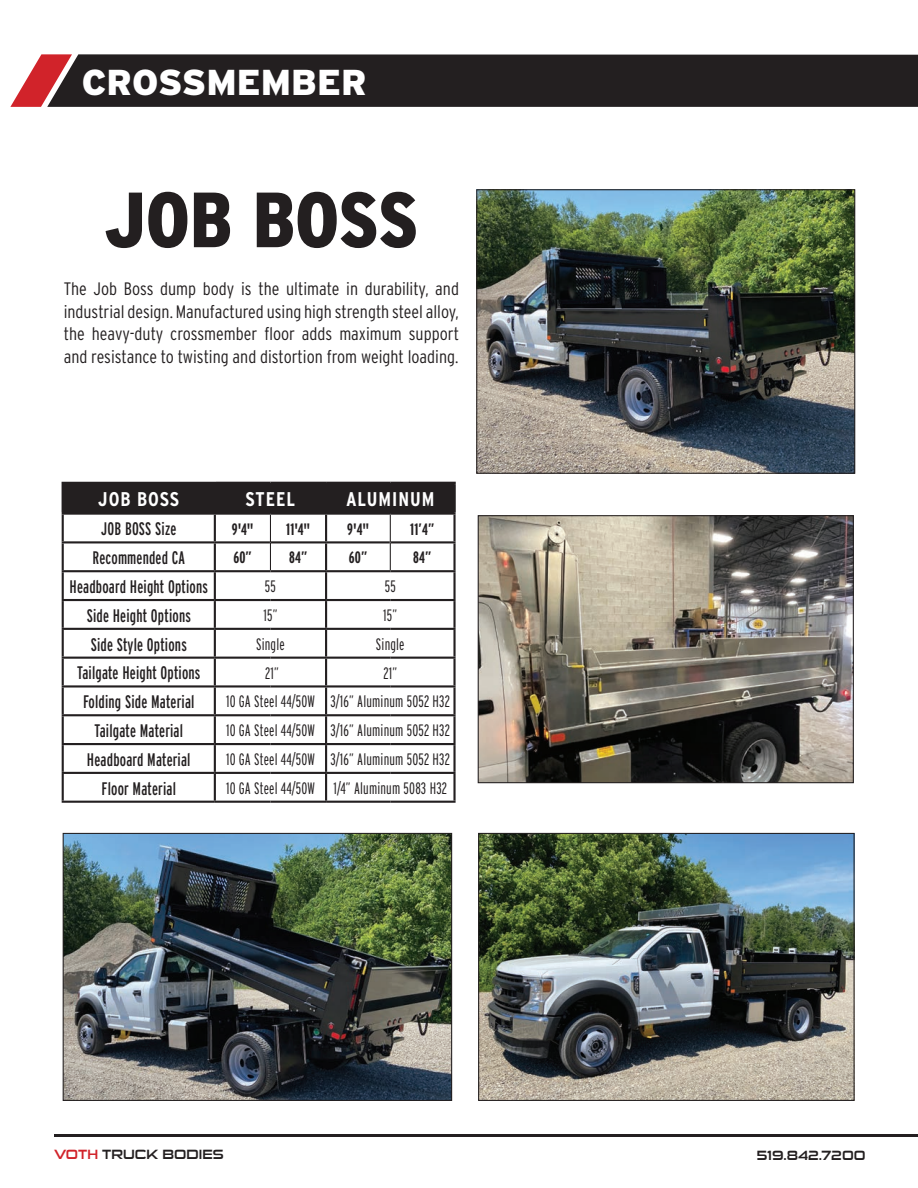
<style>
.page{position:relative;width:918px;height:1188px;background:#fff}
.page>*{position:absolute;margin:0;border:0;box-sizing:border-box;transform-origin:0 0}
.t1{font:900 condensed 78px "Interstate";letter-spacing:-.005em;color:#231f20}
.t2{font:900 36px "Interstate";color:#fff}
.t3{font:700 condensed 19.8px "Interstate";letter-spacing:.05em;color:#fff}
.t4{font:extra-condensed 18.15px "Interstate";letter-spacing:.01em;color:#231f20}
.t5{font:300 condensed 18px/22.5px "Interstate";color:#231f20;text-align:justify}
.t6{font:300 extra-condensed 16.5px "Interstate";letter-spacing:.01em;color:#231f20}
.t7{font:700 extra-condensed 16.5px "Interstate";letter-spacing:.01em;color:#231f20}
.t8{font:13.5px "Sui Generis Rg";color:#231f20}
.s1{color:#d1232a}
</style>
<div class="page">
<div style="left:72px;top:54px;width:846px;height:53px;background:#231f20"></div>
<svg style="left:10px;top:54px;width:62px;height:53px"></svg>
<hr style="left:54px;top:1134px;width:864px;height:3px;background:#231f20">
<div style="left:63px;top:483px;width:152px;height:31px;background:#231f20"></div>
<hr style="left:216px;top:482px;width:54px;height:2px;background:#231f20">
<hr style="left:270px;top:482px;width:56px;height:2px;background:#231f20">
<hr style="left:326px;top:482px;width:64px;height:2px;background:#231f20">
<hr style="left:390px;top:482px;width:66px;height:2px;background:#231f20">
<hr style="left:453px;top:484px;width:3px;height:29px;background:#231f20">
<hr style="left:62px;top:482px;width:154px;height:2px;background:#231f20">
<hr style="left:62px;top:484px;width:2px;height:29px;background:#231f20">
<hr style="left:62px;top:513px;width:153px;height:2px;background:#231f20">
<hr style="left:62px;top:515px;width:2px;height:26px;background:#231f20">
<hr style="left:214px;top:515px;width:2px;height:26px;background:#231f20">
<hr style="left:390px;top:513px;width:66px;height:2px;background:#231f20">
<hr style="left:453px;top:515px;width:3px;height:26px;background:#231f20">
<hr style="left:62px;top:541px;width:153px;height:2px;background:#231f20">
<hr style="left:62px;top:543px;width:2px;height:27px;background:#231f20">
<hr style="left:214px;top:543px;width:2px;height:27px;background:#231f20">
<hr style="left:391px;top:541px;width:65px;height:2px;background:#231f20">
<hr style="left:453px;top:543px;width:3px;height:27px;background:#231f20">
<hr style="left:62px;top:570px;width:153px;height:2px;background:#231f20">
<hr style="left:62px;top:572px;width:2px;height:27px;background:#231f20">
<hr style="left:215px;top:570px;width:55px;height:2px;background:#231f20">
<hr style="left:214px;top:572px;width:2px;height:27px;background:#231f20">
<hr style="left:270px;top:570px;width:56px;height:2px;background:#231f20">
<hr style="left:326px;top:570px;width:64px;height:2px;background:#231f20">
<hr style="left:325px;top:572px;width:2px;height:27px;background:#231f20">
<hr style="left:390px;top:570px;width:66px;height:2px;background:#231f20">
<hr style="left:453px;top:572px;width:3px;height:27px;background:#231f20">
<hr style="left:62px;top:599px;width:153px;height:2px;background:#231f20">
<hr style="left:62px;top:601px;width:2px;height:27px;background:#231f20">
<hr style="left:215px;top:599px;width:55px;height:2px;background:#231f20">
<hr style="left:214px;top:601px;width:2px;height:27px;background:#231f20">
<hr style="left:270px;top:599px;width:56px;height:2px;background:#231f20">
<hr style="left:326px;top:599px;width:64px;height:2px;background:#231f20">
<hr style="left:325px;top:601px;width:2px;height:27px;background:#231f20">
<hr style="left:390px;top:599px;width:66px;height:2px;background:#231f20">
<hr style="left:453px;top:601px;width:3px;height:27px;background:#231f20">
<hr style="left:62px;top:628px;width:153px;height:2px;background:#231f20">
<hr style="left:62px;top:630px;width:2px;height:27px;background:#231f20">
<hr style="left:215px;top:628px;width:55px;height:2px;background:#231f20">
<hr style="left:214px;top:630px;width:2px;height:27px;background:#231f20">
<hr style="left:270px;top:628px;width:56px;height:2px;background:#231f20">
<hr style="left:326px;top:628px;width:64px;height:2px;background:#231f20">
<hr style="left:325px;top:630px;width:2px;height:27px;background:#231f20">
<hr style="left:390px;top:628px;width:66px;height:2px;background:#231f20">
<hr style="left:453px;top:630px;width:3px;height:27px;background:#231f20">
<hr style="left:62px;top:657px;width:153px;height:2px;background:#231f20">
<hr style="left:62px;top:659px;width:2px;height:26px;background:#231f20">
<hr style="left:215px;top:657px;width:55px;height:2px;background:#231f20">
<hr style="left:214px;top:659px;width:2px;height:26px;background:#231f20">
<hr style="left:270px;top:657px;width:56px;height:2px;background:#231f20">
<hr style="left:326px;top:657px;width:64px;height:2px;background:#231f20">
<hr style="left:325px;top:659px;width:2px;height:26px;background:#231f20">
<hr style="left:390px;top:657px;width:66px;height:2px;background:#231f20">
<hr style="left:453px;top:659px;width:3px;height:26px;background:#231f20">
<hr style="left:62px;top:685px;width:153px;height:3px;background:#231f20">
<hr style="left:62px;top:688px;width:2px;height:26px;background:#231f20">
<hr style="left:215px;top:685px;width:55px;height:3px;background:#231f20">
<hr style="left:214px;top:688px;width:2px;height:26px;background:#231f20">
<hr style="left:270px;top:685px;width:56px;height:3px;background:#231f20">
<hr style="left:326px;top:685px;width:64px;height:3px;background:#231f20">
<hr style="left:325px;top:688px;width:2px;height:26px;background:#231f20">
<hr style="left:390px;top:685px;width:66px;height:3px;background:#231f20">
<hr style="left:453px;top:688px;width:3px;height:26px;background:#231f20">
<hr style="left:62px;top:714px;width:153px;height:2px;background:#231f20">
<hr style="left:62px;top:716px;width:2px;height:27px;background:#231f20">
<hr style="left:215px;top:714px;width:55px;height:2px;background:#231f20">
<hr style="left:214px;top:716px;width:2px;height:27px;background:#231f20">
<hr style="left:270px;top:714px;width:56px;height:2px;background:#231f20">
<hr style="left:326px;top:714px;width:64px;height:2px;background:#231f20">
<hr style="left:325px;top:716px;width:2px;height:27px;background:#231f20">
<hr style="left:390px;top:714px;width:66px;height:2px;background:#231f20">
<hr style="left:453px;top:716px;width:3px;height:27px;background:#231f20">
<hr style="left:62px;top:743px;width:153px;height:2px;background:#231f20">
<hr style="left:62px;top:745px;width:2px;height:27px;background:#231f20">
<hr style="left:215px;top:743px;width:55px;height:2px;background:#231f20">
<hr style="left:214px;top:745px;width:2px;height:27px;background:#231f20">
<hr style="left:270px;top:743px;width:56px;height:2px;background:#231f20">
<hr style="left:326px;top:743px;width:64px;height:2px;background:#231f20">
<hr style="left:325px;top:745px;width:2px;height:27px;background:#231f20">
<hr style="left:390px;top:743px;width:66px;height:2px;background:#231f20">
<hr style="left:453px;top:745px;width:3px;height:27px;background:#231f20">
<hr style="left:62px;top:772px;width:153px;height:2px;background:#231f20">
<hr style="left:62px;top:774px;width:2px;height:27px;background:#231f20">
<hr style="left:215px;top:772px;width:55px;height:2px;background:#231f20">
<hr style="left:214px;top:774px;width:2px;height:27px;background:#231f20">
<hr style="left:270px;top:772px;width:56px;height:2px;background:#231f20">
<hr style="left:326px;top:772px;width:64px;height:2px;background:#231f20">
<hr style="left:325px;top:774px;width:2px;height:27px;background:#231f20">
<hr style="left:390px;top:772px;width:66px;height:2px;background:#231f20">
<hr style="left:453px;top:774px;width:3px;height:27px;background:#231f20">
<hr style="left:62px;top:801px;width:153px;height:2px;background:#231f20">
<hr style="left:215px;top:801px;width:55px;height:2px;background:#231f20">
<hr style="left:270px;top:801px;width:56px;height:2px;background:#231f20">
<hr style="left:326px;top:801px;width:64px;height:2px;background:#231f20">
<hr style="left:390px;top:801px;width:66px;height:2px;background:#231f20">
<svg style="left:215px;top:484px;width:240px;height:86px"></svg>
<img style="left:480px;top:517px;width:372px;height:264px">
<div style="left:478px;top:515px;width:376px;height:268px;border:1px solid #231f20"></div>
<img style="left:480px;top:835px;width:373px;height:264px">
<div style="left:478px;top:833px;width:377px;height:268px;border:1px solid #231f20"></div>
<img style="left:65px;top:835px;width:385px;height:264px">
<div style="left:63px;top:833px;width:389px;height:268px;border:1px solid #231f20"></div>
<img style="left:478px;top:191px;width:375px;height:281px">
<div style="left:476px;top:189px;width:379px;height:285px;border:1px solid #231f20"></div>
<h2 class="t2" style="left:82px;top:61px;width:287px">CROSSMEMBER</h2>
<h1 class="t1" style="left:104px;top:172px;width:315px">JOB BOSS</h1>
<p class="t5" style="left:64px;top:277px;width:397px">The Job Boss dump body is the ultimate in durability, and industrial design. Manufactured using high strength steel alloy, the heavy-duty crossmember floor adds maximum support and resistance to twisting and distortion from weight loading.</p>
<p class="t3" style="left:98px;top:487px;width:83px">JOB BOSS</p>
<p class="t3" style="left:246px;top:487px;width:51px">STEEL</p>
<p class="t3" style="left:346px;top:487px;width:90px">ALUMINUM</p>
<p class="t4" style="left:101px;top:518px;width:77px">JOB BOSS Size</p>
<p class="t7" style="left:232px;top:519px;width:23px">9'4"</p>
<p class="t7" style="left:286px;top:519px;width:26px">11'4"</p>
<p class="t7" style="left:347px;top:519px;width:23px">9'4"</p>
<p class="t7" style="left:410px;top:519px;width:26px">11’4”</p>
<p class="t4" style="left:93px;top:547px;width:94px">Recommended CA</p>
<p class="t7" style="left:233px;top:548px;width:20px">60”</p>
<p class="t7" style="left:289px;top:548px;width:20px">84”</p>
<p class="t7" style="left:349px;top:548px;width:20px">60”</p>
<p class="t7" style="left:413px;top:548px;width:20px">84”</p>
<p class="t4" style="left:70px;top:575px;width:140px">Headboard Height Options</p>
<p class="t6" style="left:265px;top:576px;width:12px">55</p>
<p class="t6" style="left:385px;top:576px;width:12px">55</p>
<p class="t4" style="left:87px;top:604px;width:106px">Side Height Options</p>
<p class="t6" style="left:263px;top:605px;width:16px">15”</p>
<p class="t6" style="left:383px;top:605px;width:16px">15”</p>
<p class="t4" style="left:91px;top:633px;width:98px">Side Style Options</p>
<p class="t6" style="left:256px;top:634px;width:30px">Single</p>
<p class="t6" style="left:376px;top:634px;width:30px">Single</p>
<p class="t4" style="left:77px;top:662px;width:125px">Tailgate Height Options</p>
<p class="t6" style="left:265px;top:663px;width:15px">21”</p>
<p class="t6" style="left:383px;top:663px;width:15px">21”</p>
<p class="t4" style="left:83px;top:691px;width:113px">Folding Side Material</p>
<p class="t6" style="left:226px;top:692px;width:225px">10 GA Steel 44/50W 3/16” Aluminum 5052 H32</p>
<p class="t4" style="left:94px;top:720px;width:90px">Tailgate Material</p>
<p class="t6" style="left:226px;top:720px;width:225px">10 GA Steel 44/50W 3/16” Aluminum 5052 H32</p>
<p class="t4" style="left:87px;top:748px;width:105px">Headboard Material</p>
<p class="t6" style="left:226px;top:749px;width:225px">10 GA Steel 44/50W 3/16” Aluminum 5052 H32</p>
<p class="t4" style="left:102px;top:777px;width:76px">Floor Material</p>
<p class="t6" style="left:226px;top:778px;width:223px">10 GA Steel 44/50W 1/4” Aluminum 5083 H32</p>
<p class="t8" style="left:54px;top:1147px;width:171px"><span class="s1">VOTH</span> TRUCK BODIES</p>
<p class="t8" style="left:757px;top:1147px;width:110px">519.842.7200</p>
</div>
